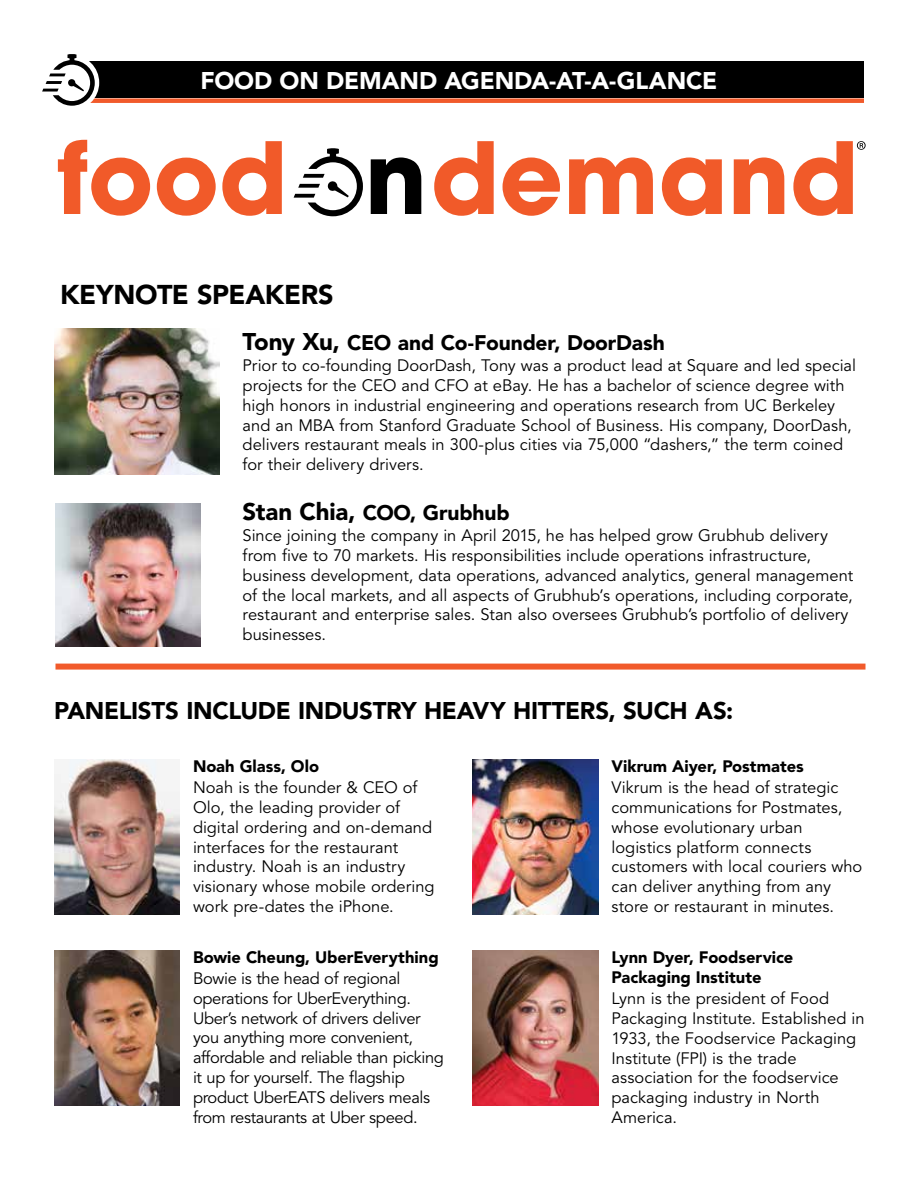
<style>
.page{position:relative;width:918px;height:1188px;background:#fff}
.page>*{position:absolute;margin:0;border:0;box-sizing:border-box;transform-origin:0 0}
.t1{font:900 27px "Avenir LT Std";letter-spacing:-.01em;color:#000}
.t2{font:900 24px "Avenir LT Std";letter-spacing:-.015em;color:#000}
.t3{font:900 24px "Avenir LT Std";letter-spacing:-.005em;color:#fff}
.t4{font:900 21px "Avenir LT Std";letter-spacing:-.01em;color:#000}
.t5{font:16.5px/19.8px "Avenir LT Std";color:#000}
.t6{font:16.5px/19.8px "Avenir LT Std";letter-spacing:-.02em;color:#000}
.t7{font:900 16.5px/19.8px "Avenir LT Std";color:#000}
.s1{font-size:24px}
</style>
<div class="page">
<div style="left:89px;top:98px;width:775px;height:5px;background:#f15a2b"></div>
<div style="left:54px;top:62px;width:810px;height:36px;background:#000"></div>
<div style="left:44px;top:55px;width:55px;height:55px;background:#fff;border-radius:50%"></div>
<svg style="left:42px;top:54px;width:53px;height:52px"></svg>
<img style="left:54px;top:329px;width:165px;height:145px">
<div style="left:56px;top:664px;width:810px;height:6px;background:#f15a2b"></div>
<img style="left:55px;top:503px;width:146px;height:144px">
<img style="left:472px;top:759px;width:126px;height:156px">
<img style="left:54px;top:950px;width:126px;height:156px">
<img style="left:54px;top:759px;width:126px;height:156px">
<img style="left:472px;top:951px;width:126px;height:155px">
<svg style="left:294px;top:148px;width:69px;height:68px"></svg>
<svg style="left:58px;top:140px;width:92px;height:76px"></svg>
<svg style="left:157px;top:158px;width:59px;height:58px"></svg>
<svg style="left:222px;top:141px;width:60px;height:75px"></svg>
<svg style="left:371px;top:157px;width:50px;height:57px"></svg>
<svg style="left:434px;top:141px;width:60px;height:75px"></svg>
<svg style="left:503px;top:158px;width:57px;height:58px"></svg>
<svg style="left:569px;top:157px;width:84px;height:57px"></svg>
<svg style="left:662px;top:157px;width:60px;height:59px"></svg>
<svg style="left:734px;top:157px;width:50px;height:57px"></svg>
<svg style="left:793px;top:141px;width:73px;height:75px"></svg>
<h2 class="t3" style="left:201px;top:66px;width:518px">FOOD ON DEMAND AGENDA-AT-A-GLANCE</h2>
<h1 class="t1" style="left:60px;top:278px;width:275px">KEYNOTE SPEAKERS</h1>
<p class="t4" style="left:243px;top:330px;width:424px"><span class="s1">Tony Xu,</span> CEO and Co-Founder, DoorDash</p>
<p class="t5" style="left:243px;top:356px;width:615px">Prior to co-founding DoorDash, Tony was a product lead at Square and led special projects for the CEO and CFO at eBay. He has a bachelor of science degree with high honors in industrial engineering and operations research from UC Berkeley and an MBA from Stanford Graduate School of Business. His company, DoorDash, delivers restaurant meals in 300-plus cities via 75,000 “dashers,” the term coined for their delivery drivers.</p>
<p class="t4" style="left:243px;top:500px;width:269px"><span class="s1">Stan Chia,</span> COO, Grubhub</p>
<p class="t5" style="left:243px;top:526px;width:612px">Since joining the company in April 2015, he has helped grow Grubhub delivery from five to 70 markets. His responsibilities include operations infrastructure, business development, data operations, advanced analytics, general management of the local markets, and all aspects of Grubhub’s operations, including corporate, restaurant and enterprise sales. Stan also oversees Grubhub’s portfolio of delivery businesses.</p>
<h2 class="t2" style="left:54px;top:696px;width:680px">PANELISTS INCLUDE INDUSTRY HEAVY HITTERS, SUCH AS:</h2>
<p class="t7" style="left:193px;top:756px;width:128px">Noah Glass, Olo</p>
<p class="t5" style="left:193px;top:778px;width:243px">Noah is the founder &amp; CEO of<br>Olo, the leading provider of digital ordering and on-demand interfaces for the restaurant industry. Noah is an industry visionary whose mobile ordering work pre-dates the iPhone.</p>
<p class="t7" style="left:193px;top:947px;width:247px">Bowie Cheung, UberEverything</p>
<p class="t6" style="left:193px;top:969px;width:252px">Bowie is the head of regional operations for UberEverything.<br>Uber’s network of drivers deliver you anything more convenient, affordable and reliable than picking it up for yourself. The flagship product UberEATS delivers meals from restaurants at Uber speed.</p>
<p class="t7" style="left:612px;top:756px;width:194px">Vikrum Aiyer, Postmates</p>
<p class="t5" style="left:612px;top:778px;width:252px">Vikrum is the head of strategic communications for Postmates, whose evolutionary urban logistics platform connects customers with local couriers who can deliver anything from any store or restaurant in minutes.</p>
<p class="t7" style="left:612px;top:947px;width:183px">Lynn Dyer, Foodservice<br>Packaging Institute</p>
<p class="t5" style="left:612px;top:989px;width:255px">Lynn is the president of Food<br>Packaging Institute. Established in<br>1933, the Foodservice Packaging<br>Institute (FPI) is the trade association for the foodservice packaging industry in North<br>America.</p>
</div>
